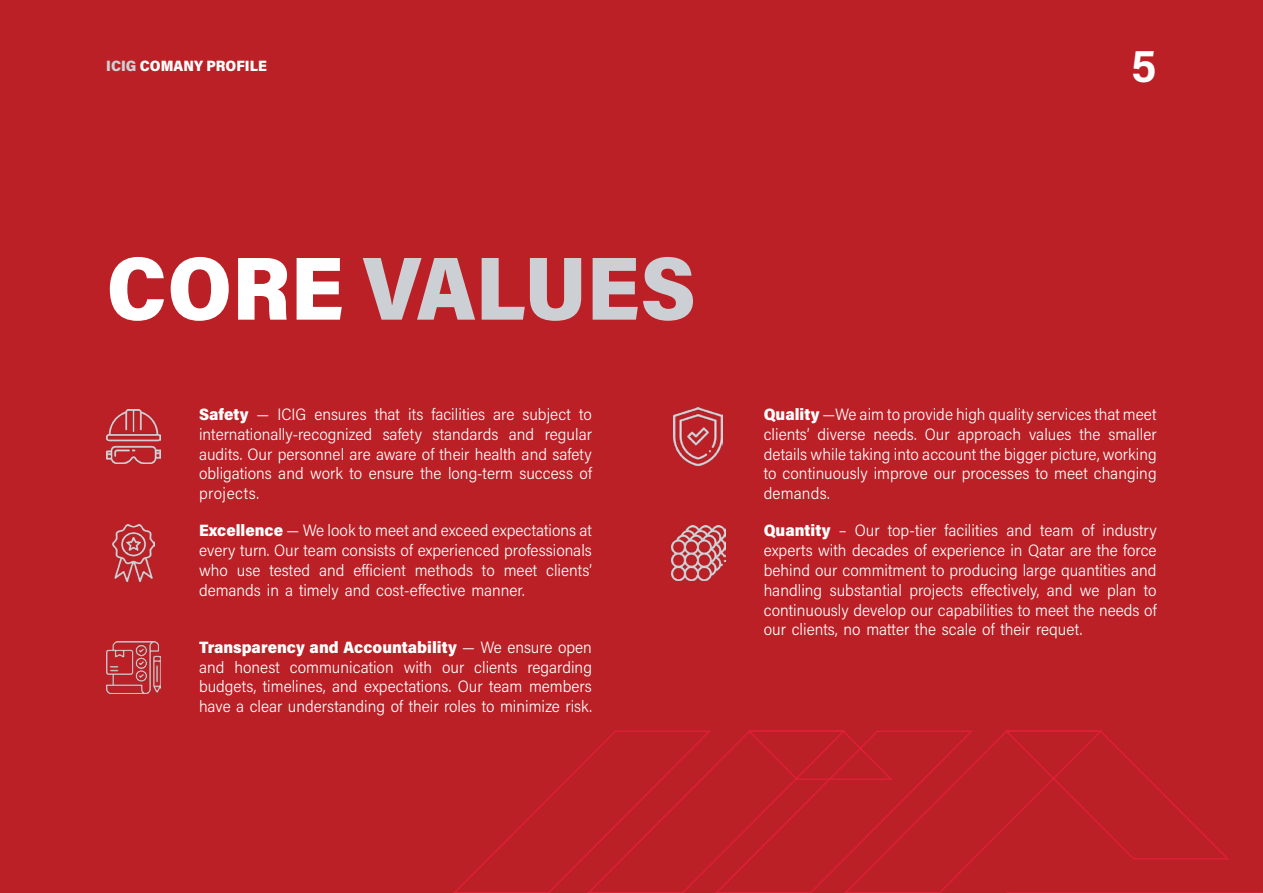
<style>
.page{position:relative;width:1263px;height:893px;background:#ba2025}
.page>*{position:absolute;margin:0;border:0;box-sizing:border-box;transform-origin:0 0}
.t1{font:900 90px "Acumin Pro Semi Cond";color:#ccd0d5}
.t2{font:700 45px "Acumin Pro Semi Cond";color:#fff}
.t3{font:300 16.5px/19.8px "Acumin Pro Semi Cond";color:#fff;text-align:justify}
.t4{font:900 15px "Acumin Pro Semi Cond";color:#fff}
.s1{color:#ccd0d5}
.s2{color:#fff}
.s3{font-weight:900}
</style>
<div class="page">
<img style="left:106px;top:642px;width:55px;height:52px">
<img style="left:113px;top:524px;width:41px;height:58px">
<img style="left:106px;top:409px;width:55px;height:55px">
<img style="left:671px;top:526px;width:54px;height:54px">
<img style="left:674px;top:408px;width:49px;height:57px">
<svg style="left:453px;top:730px;width:810px;height:163px"></svg>
<p class="t4" style="left:106px;top:55px;width:162px"><span class="s1">ICIG</span> COMANY PROFILE</p>
<h2 class="t2" style="left:1131px;top:35px;width:27px">5</h2>
<h1 class="t1" style="left:106px;top:225px;width:591px"><span class="s2">CORE</span> VALUES</h1>
<p class="t3" style="left:199px;top:404px;width:394px"><span class="s3">Safety</span> — ICIG ensures that its facilities are subject to internationally-recognized safety standards and regular audits. Our personnel are aware of their health and safety obligations and work to ensure the long-term success of projects.</p>
<p class="t3" style="left:764px;top:404px;width:394px"><span class="s3">Quality</span> —We aim to provide high quality services that meet clients’ diverse needs. Our approach values the smaller details while taking into account the bigger picture, working to continuously improve our processes to meet changing demands.</p>
<p class="t3" style="left:199px;top:520px;width:394px"><span class="s3">Excellence</span> — We look to meet and exceed expectations at every turn. Our team consists of experienced professionals who use tested and efficient methods to meet clients’ demands in a timely and cost-effective manner.</p>
<p class="t3" style="left:764px;top:520px;width:394px"><span class="s3">Quantity</span> – Our top-tier facilities and team of industry experts with decades of experience in Qatar are the force behind our commitment to producing large quantities and handling substantial projects effectively, and we plan to continuously develop our capabilities to meet the needs of our clients, no matter the scale of their requet.</p>
<p class="t3" style="left:199px;top:637px;width:394px"><span class="s3">Transparency and Accountability</span> — We ensure open and honest communication with our clients regarding budgets, timelines, and expectations. Our team members have a clear understanding of their roles to minimize risk.</p>
</div>
